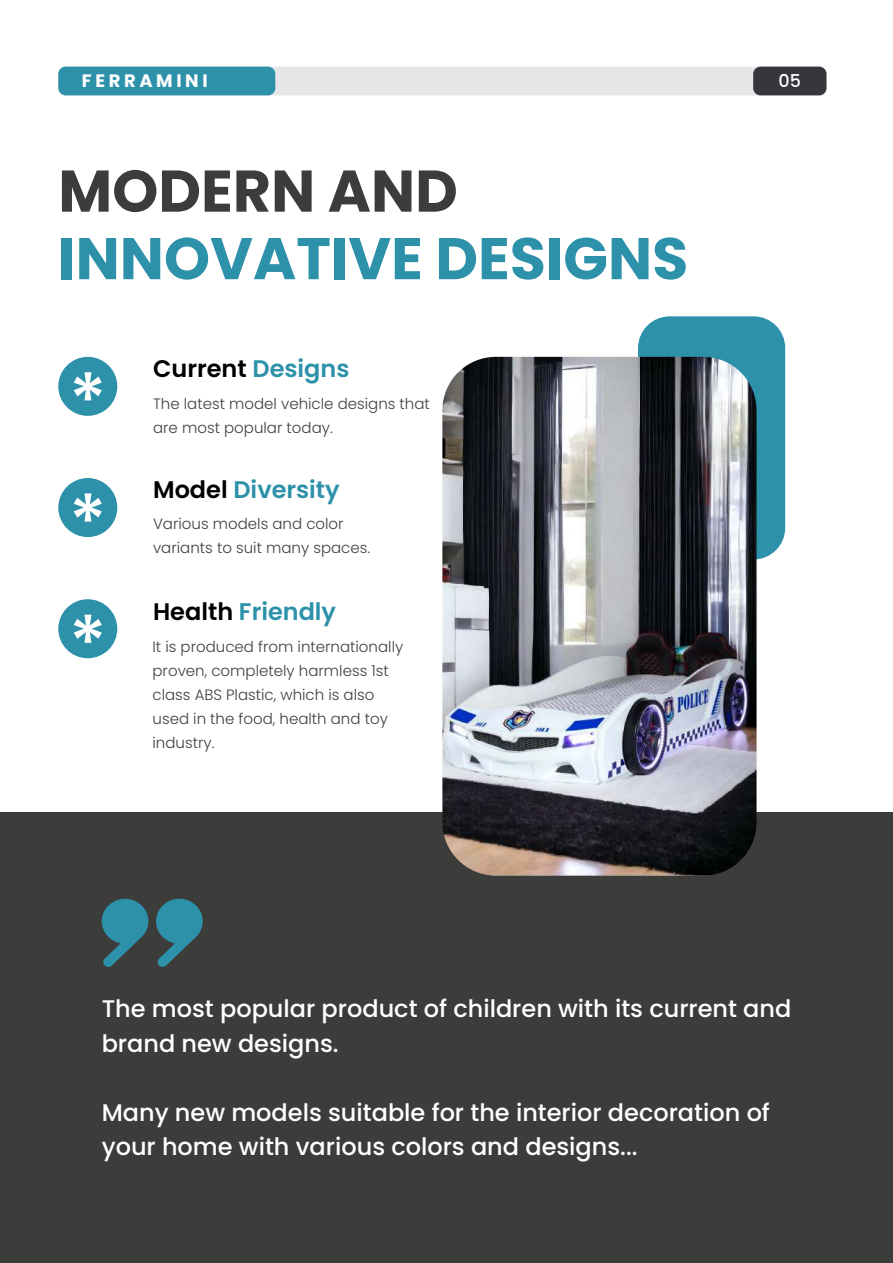
<style>
.page{position:relative;width:893px;height:1263px;background:#fff}
.page>*{position:absolute;margin:0;border:0;box-sizing:border-box;transform-origin:0 0}
.t1{font:700 58.65px "Poppins";color:#2d91aa}
.t2{font:700 58.65px "Poppins";color:#3c3c3b}
.t3{font:500 24px/34.5px "Poppins";color:#fff}
.t4{font:600 24px "Poppins";color:#2d91aa}
.t5{font:600 24px "Poppins";color:#000}
.t6{font:700 18px "Poppins";letter-spacing:.2em;color:#fff}
.t7{font:500 17.55px "Poppins";color:#fff}
.t8{font:300 15px/24px "Poppins";color:#404041}
.s1{color:#2d91aa}
.s2{color:#000}
</style>
<div class="page">
<div style="left:638px;top:316px;width:147px;height:243px;background:#2d91aa;border-radius:32px"></div>
<div style="left:0;top:812px;width:893px;height:451px;background:#3c3c3b"></div>
<div style="left:58px;top:67px;width:768px;height:28px;background:#e5e6e7;border-radius:7px"></div>
<div style="left:58px;top:67px;width:217px;height:28px;background:#2d91aa;border-radius:7px"></div>
<img style="left:442px;top:357px;width:314px;height:519px">
<svg style="left:102px;top:899px;width:46px;height:68px"></svg>
<svg style="left:156px;top:899px;width:47px;height:68px"></svg>
<div style="left:753px;top:67px;width:73px;height:28px;background:#36373d;border-radius:7px"></div>
<div style="left:58px;top:357px;width:59px;height:59px;background:#2d91aa;border-radius:50%"></div>
<div style="left:58px;top:478px;width:59px;height:59px;background:#2d91aa;border-radius:50%"></div>
<div style="left:58px;top:599px;width:59px;height:59px;background:#2d91aa;border-radius:50%"></div>
<svg style="left:74px;top:372px;width:28px;height:28px"></svg>
<svg style="left:74px;top:493px;width:28px;height:29px"></svg>
<svg style="left:74px;top:615px;width:28px;height:28px"></svg>
<p class="t6" style="left:82px;top:70px;width:127px">FERRAMINI</p>
<h1 class="t2" style="left:58px;top:157px;width:401px">MODERN AND</h1>
<h1 class="t1" style="left:58px;top:225px;width:631px">INNOVATIVE DESIGNS</h1>
<h2 class="t5" style="left:153px;top:355px;width:198px">Current <span class="s1">Designs</span></h2>
<p class="t8" style="left:153px;top:391px;width:278px">The latest model vehicle designs that are most popular today.</p>
<h2 class="t4" style="left:153px;top:476px;width:188px"><span class="s2">Model</span> Diversity</h2>
<p class="t8" style="left:153px;top:512px;width:219px">Various models and color variants to suit many spaces.</p>
<h2 class="t4" style="left:153px;top:597px;width:185px"><span class="s2">Health</span> Friendly</h2>
<p class="t8" style="left:153px;top:635px;width:252px">It is produced from internationally proven, completely harmless 1st class ABS Plastic, which is also used in the food, health and toy industry.</p>
<p class="t7" style="left:779px;top:70px;width:24px">05</p>
<h2 class="t3" style="left:102px;top:992px;width:691px">The most popular product of children with its current and brand new designs.</h2>
<h2 class="t3" style="left:102px;top:1095px;width:670px">Many new models suitable for the interior decoration of your home with various colors and designs...</h2>
</div>
